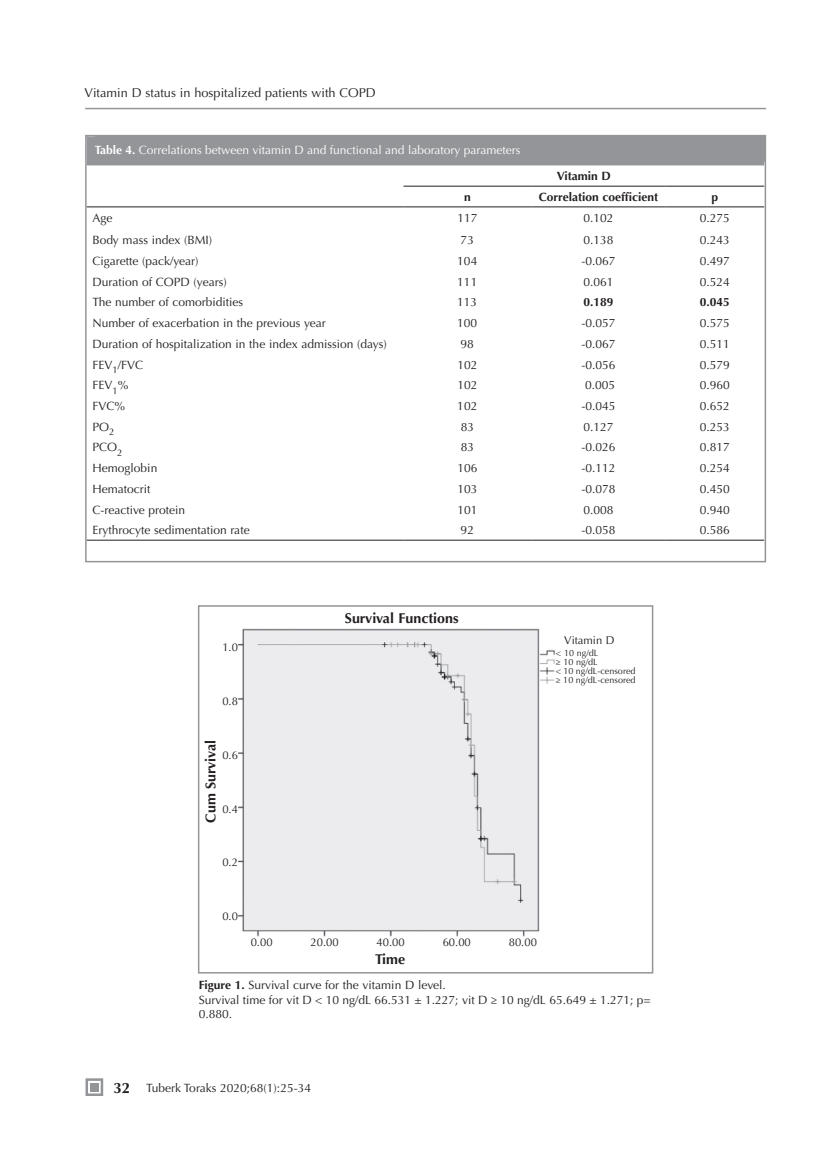
<style>
.page{position:relative;width:830px;height:1170px;background:#fff}
.page>*{position:absolute;margin:0;border:0;box-sizing:border-box;transform-origin:0 0}
.t1{font:700 15px "Optima LT Std";color:#231f20}
.t2{font:700 14.25px "Optima LT Std";color:#231f20}
.t3{font:12.75px "Optima LT Std";color:#231f20}
.t4{font:12px/14.4px "Optima LT Std";color:#231f20}
.t5{font:12px "Optima LT Std";color:#fff}
.t6{font:700 12px "Optima LT Std";color:#231f20}
.t7{font:11.25px "Optima LT Std";color:#231f20}
.t8{font:9px/9px "Optima LT Std";color:#231f20}
.s1{font-weight:700}
</style>
<div class="page">
<hr style="left:85px;top:108px;width:680px;height:1px;background:#939598">
<svg style="left:85px;top:1078px;width:18px;height:17px"></svg>
<div style="left:90px;top:1082px;width:8px;height:9px;background:#939598"></div>
<div style="left:88px;top:138px;width:674px;height:27px;background:#939598"></div>
<hr style="left:403px;top:186px;width:128px;height:1px;background:#231f20">
<hr style="left:531px;top:186px;width:134px;height:1px;background:#231f20">
<hr style="left:665px;top:186px;width:98px;height:1px;background:#231f20">
<hr style="left:87px;top:206px;width:316px;height:1px;background:#231f20">
<hr style="left:403px;top:206px;width:128px;height:1px;background:#231f20">
<hr style="left:531px;top:206px;width:134px;height:1px;background:#231f20">
<hr style="left:665px;top:206px;width:98px;height:1px;background:#231f20">
<hr style="left:87px;top:539px;width:316px;height:1px;background:#231f20">
<hr style="left:403px;top:539px;width:128px;height:1px;background:#231f20">
<hr style="left:531px;top:539px;width:134px;height:1px;background:#231f20">
<hr style="left:665px;top:539px;width:98px;height:1px;background:#231f20">
<div style="left:95px;top:136px;width:668px;height:26px;background:#939598"></div>
<div style="left:85px;top:135px;width:680px;height:427px;border:2px solid #939598"></div>
<img style="left:238px;top:628px;width:318px;height:309px">
<div style="left:198px;top:605px;width:455px;height:368px;border:2px solid #939598"></div>
<p class="t3" style="left:84px;top:86px;width:292px">Vitamin D status in hospitalized patients with COPD</p>
<p class="t5" style="left:95px;top:142px;width:427px"><span class="s1">Table 4.</span> Correlations between vitamin D and functional and laboratory parameters</p>
<p class="t6" style="left:556px;top:169px;width:55px">Vitamin D</p>
<p class="t6" style="left:464px;top:190px;width:8px">n</p>
<p class="t6" style="left:538px;top:190px;width:121px">Correlation coefficient</p>
<p class="t6" style="left:711px;top:190px;width:8px">p</p>
<p class="t4" style="left:92px;top:210px;width:22px">Age</p>
<p class="t4" style="left:457px;top:210px;width:22px">117</p>
<p class="t4" style="left:583px;top:210px;width:32px">0.102</p>
<p class="t4" style="left:699px;top:210px;width:32px">0.275</p>
<p class="t4" style="left:92px;top:233px;width:121px">Body mass index (BMI)</p>
<p class="t4" style="left:460px;top:233px;width:15px">73</p>
<p class="t4" style="left:583px;top:233px;width:32px">0.138</p>
<p class="t4" style="left:699px;top:233px;width:32px">0.243</p>
<p class="t4" style="left:92px;top:254px;width:107px">Cigarette (pack/year)</p>
<p class="t4" style="left:457px;top:254px;width:22px">104</p>
<p class="t4" style="left:581px;top:254px;width:36px">-0.067</p>
<p class="t4" style="left:699px;top:254px;width:32px">0.497</p>
<p class="t4" style="left:92px;top:274px;width:136px">Duration of COPD (years)</p>
<p class="t4" style="left:457px;top:274px;width:22px">111</p>
<p class="t4" style="left:583px;top:274px;width:32px">0.061</p>
<p class="t4" style="left:699px;top:274px;width:32px">0.524</p>
<p class="t4" style="left:92px;top:295px;width:152px">The number of comorbidities</p>
<p class="t4" style="left:457px;top:295px;width:22px">113</p>
<p class="t6" style="left:583px;top:295px;width:32px">0.189</p>
<p class="t6" style="left:699px;top:295px;width:32px">0.045</p>
<p class="t4" style="left:92px;top:316px;width:235px">Number of exacerbation in the previous year</p>
<p class="t4" style="left:457px;top:316px;width:22px">100</p>
<p class="t4" style="left:581px;top:316px;width:36px">-0.057</p>
<p class="t4" style="left:699px;top:316px;width:32px">0.575</p>
<p class="t4" style="left:92px;top:336px;width:295px">Duration of hospitalization in the index admission (days)</p>
<p class="t4" style="left:460px;top:336px;width:15px">98</p>
<p class="t4" style="left:581px;top:336px;width:36px">-0.067</p>
<p class="t4" style="left:699px;top:336px;width:32px">0.511</p>
<p class="t4" style="left:92px;top:357px;width:52px">FEV<sub>1</sub>/FVC</p>
<p class="t4" style="left:457px;top:357px;width:22px">102</p>
<p class="t4" style="left:581px;top:357px;width:36px">-0.056</p>
<p class="t4" style="left:699px;top:357px;width:32px">0.579</p>
<p class="t4" style="left:92px;top:378px;width:38px">FEV<sub>1</sub>%</p>
<p class="t4" style="left:457px;top:378px;width:22px">102</p>
<p class="t4" style="left:585px;top:378px;width:32px">0.005</p>
<p class="t4" style="left:699px;top:378px;width:32px">0.960</p>
<p class="t4" style="left:92px;top:399px;width:34px">FVC%</p>
<p class="t4" style="left:457px;top:399px;width:22px">102</p>
<p class="t4" style="left:581px;top:399px;width:36px">-0.045</p>
<p class="t4" style="left:699px;top:399px;width:32px">0.652</p>
<p class="t4" style="left:92px;top:419px;width:24px">PO<sub>2</sub></p>
<p class="t4" style="left:460px;top:419px;width:15px">83</p>
<p class="t4" style="left:583px;top:419px;width:32px">0.127</p>
<p class="t4" style="left:699px;top:419px;width:32px">0.253</p>
<p class="t4" style="left:92px;top:440px;width:32px">PCO<sub>2</sub></p>
<p class="t4" style="left:460px;top:440px;width:15px">83</p>
<p class="t4" style="left:581px;top:440px;width:36px">-0.026</p>
<p class="t4" style="left:699px;top:440px;width:32px">0.817</p>
<p class="t4" style="left:92px;top:461px;width:66px">Hemoglobin</p>
<p class="t4" style="left:457px;top:461px;width:22px">106</p>
<p class="t4" style="left:581px;top:461px;width:36px">-0.112</p>
<p class="t4" style="left:699px;top:461px;width:32px">0.254</p>
<p class="t4" style="left:92px;top:481px;width:60px">Hematocrit</p>
<p class="t4" style="left:457px;top:481px;width:22px">103</p>
<p class="t4" style="left:581px;top:481px;width:36px">-0.078</p>
<p class="t4" style="left:699px;top:481px;width:32px">0.450</p>
<p class="t4" style="left:92px;top:502px;width:94px">C-reactive protein</p>
<p class="t4" style="left:457px;top:502px;width:22px">101</p>
<p class="t4" style="left:583px;top:502px;width:32px">0.008</p>
<p class="t4" style="left:699px;top:502px;width:32px">0.940</p>
<p class="t4" style="left:92px;top:523px;width:158px">Erythrocyte sedimentation rate</p>
<p class="t4" style="left:460px;top:523px;width:15px">92</p>
<p class="t4" style="left:581px;top:523px;width:36px">-0.058</p>
<p class="t4" style="left:699px;top:523px;width:32px">0.586</p>
<p class="t7" style="left:222px;top:640px;width:17px">1.0</p>
<p class="t2" style="left:345px;top:609px;width:115px">Survival Functions</p>
<p class="t7" style="left:222px;top:694px;width:17px">0.8</p>
<p class="t2" style="left:202px;top:822px;width:84px;rotate:-90deg">Cum Survival</p>
<p class="t7" style="left:222px;top:748px;width:17px">0.6</p>
<p class="t7" style="left:222px;top:802px;width:17px">0.4</p>
<p class="t7" style="left:222px;top:855px;width:17px">0.2</p>
<p class="t7" style="left:222px;top:909px;width:17px">0.0</p>
<p class="t7" style="left:250px;top:935px;width:23px">0.00</p>
<p class="t7" style="left:310px;top:935px;width:30px">20.00</p>
<p class="t7" style="left:376px;top:935px;width:30px">40.00</p>
<p class="t7" style="left:442px;top:935px;width:30px">60.00</p>
<p class="t7" style="left:508px;top:935px;width:30px">80.00</p>
<p class="t2" style="left:375px;top:950px;width:32px">Time</p>
<p class="t7" style="left:564px;top:633px;width:52px">Vitamin D</p>
<p class="t8" style="left:555px;top:649px;width:81px">&lt; 10 ng/dL<br>≥ 10 ng/dL<br>&lt; 10 ng/dL-censored ≥ 10 ng/dL-censored</p>
<p class="t4" style="left:198px;top:978px;width:453px"><span class="s1">Figure 1.</span> Survival curve for the vitamin D level.<br>Survival time for vit D &lt; 10 ng/dL 66.531 ± 1.227; vit D ≥ 10 ng/dL 65.649 ± 1.271; p=<br>0.880.</p>
<p class="t1" style="left:113px;top:1078px;width:18px">32</p>
<p class="t4" style="left:146px;top:1080px;width:166px">Tuberk Toraks 2020;68(1):25-34</p>
</div>
